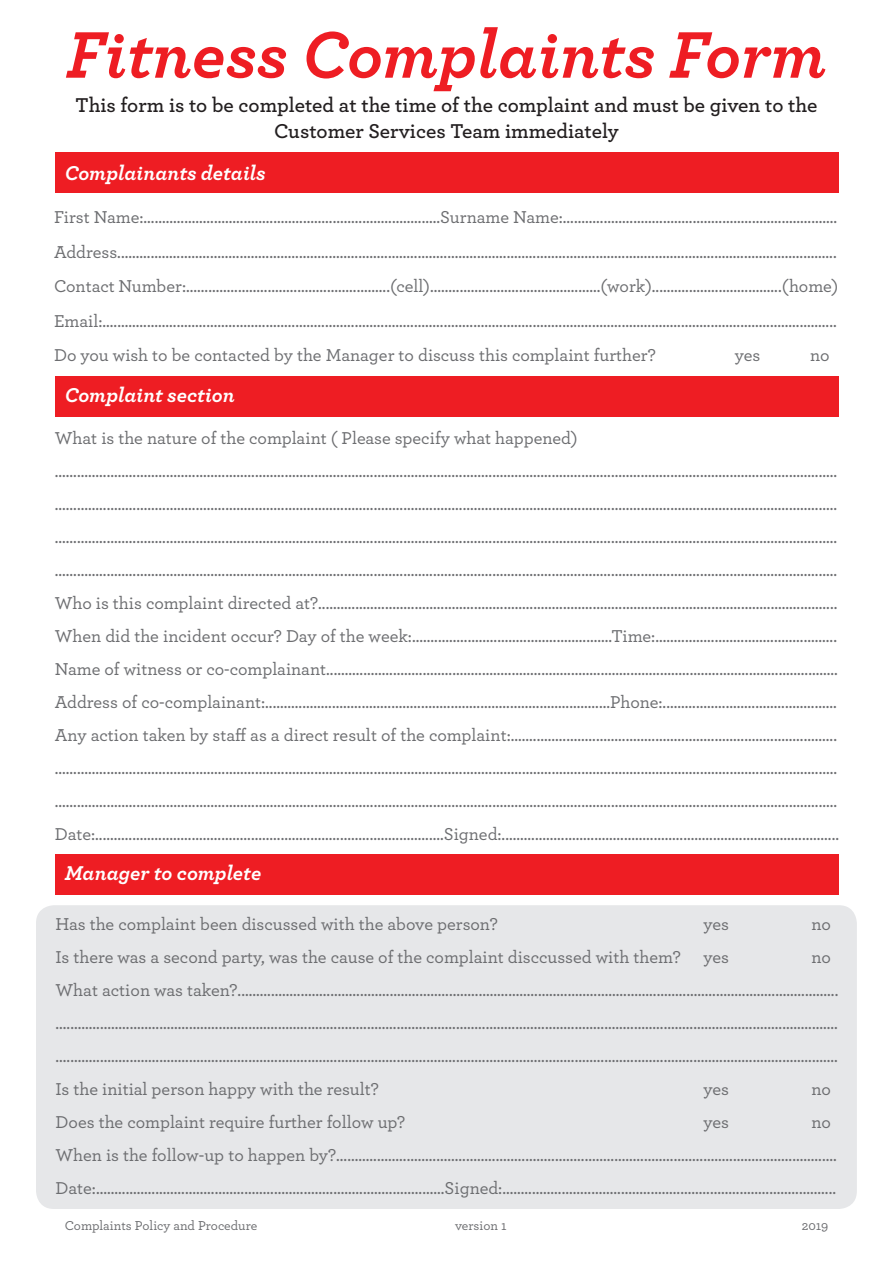
<style>
.page{position:relative;width:893px;height:1263px;background:#fff}
.page>*{position:absolute;margin:0;border:0;box-sizing:border-box;transform-origin:0 0}
.t1{font:italic 700 69px "Archer";color:#ee1d23}
.t2{font:600 21px "Archer";color:#231f20}
.t3{font:italic 700 21px "Archer";color:#fff}
.t4{font:500 18px/33px "Archer";color:#6c6d70}
.t5{font:500 13.5px "Archer";color:#6c6d70}
</style>
<div class="page">
<div style="left:36px;top:905px;width:821px;height:304px;background:#e6e7e9;border-radius:18px"></div>
<div style="left:55px;top:152px;width:783px;height:41px;background:#ee1d23"></div>
<div style="left:56px;top:376px;width:783px;height:40px;background:#ee1d23"></div>
<div style="left:56px;top:854px;width:783px;height:41px;background:#ee1d23"></div>
<p class="t1" style="left:66px;top:0;width:762px">Fitness Complaints Form</p>
<p class="t2" style="left:76px;top:90px;width:743px">This form is to be completed at the time of the complaint and must be given to the</p>
<p class="t2" style="left:274px;top:115px;width:346px">Customer Services Team immediately</p>
<p class="t3" style="left:65px;top:156px;width:202px">Complainants details</p>
<p class="t4" style="left:54px;top:200px;width:785px">First Name:................................................................................Surname Name:..........................................................................</p>
<p class="t4" style="left:54px;top:234px;width:784px">Address..................................................................................................................................................................................................</p>
<p class="t4" style="left:54px;top:269px;width:786px">Contact Number:.......................................................(cell)..............................................(work)...................................(home)</p>
<p class="t4" style="left:54px;top:303px;width:784px">Email:......................................................................................................................................................................................................</p>
<p class="t4" style="left:54px;top:338px;width:603px">Do you wish to be contacted by the Manager to discuss this complaint further?</p>
<p class="t4" style="left:735px;top:338px;width:27px">yes</p>
<p class="t4" style="left:810px;top:338px;width:21px">no</p>
<p class="t3" style="left:65px;top:378px;width:171px">Complaint section</p>
<p class="t4" style="left:55px;top:421px;width:524px">What is the nature of the complaint ( Please specify what happened)</p>
<p class="t4" style="left:55px;top:454px;width:784px">................................................................................................................................................................................................................... ...................................................................................................................................................................................................................</p>
<p class="t4" style="left:55px;top:520px;width:784px">................................................................................................................................................................................................................... ...................................................................................................................................................................................................................</p>
<p class="t4" style="left:55px;top:586px;width:784px">Who is this complaint directed at?............................................................................................................................................</p>
<p class="t4" style="left:55px;top:619px;width:784px">When did the incident occur? Day of the week:......................................................Time:.................................................</p>
<p class="t4" style="left:55px;top:652px;width:785px">Name of witness or co-complainant..........................................................................................................................................</p>
<p class="t4" style="left:55px;top:685px;width:784px">Address of co-complainant:.............................................................................................Phone:...............................................</p>
<p class="t4" style="left:55px;top:718px;width:784px">Any action taken by staff as a direct result of the complaint:........................................................................................</p>
<p class="t4" style="left:55px;top:751px;width:784px">................................................................................................................................................................................................................... ...................................................................................................................................................................................................................</p>
<p class="t4" style="left:55px;top:817px;width:786px">Date:..............................................................................................Signed:...........................................................................................</p>
<p class="t3" style="left:65px;top:857px;width:198px">Manager to complete</p>
<p class="t4" style="left:56px;top:906px;width:444px">Has the complaint been discussed with the above person?</p>
<p class="t4" style="left:704px;top:906px;width:27px">yes</p>
<p class="t4" style="left:812px;top:906px;width:21px">no</p>
<p class="t4" style="left:56px;top:939px;width:627px">Is there was a second party, was the cause of the complaint disccussed with them?</p>
<p class="t4" style="left:704px;top:939px;width:27px">yes</p>
<p class="t4" style="left:812px;top:939px;width:21px">no</p>
<p class="t4" style="left:56px;top:972px;width:784px">What action was taken?..................................................................................................................................................................</p>
<p class="t4" style="left:56px;top:1005px;width:784px">................................................................................................................................................................................................................... ...................................................................................................................................................................................................................</p>
<p class="t4" style="left:56px;top:1071px;width:325px">Is the initial person happy with the result?</p>
<p class="t4" style="left:704px;top:1071px;width:27px">yes</p>
<p class="t4" style="left:812px;top:1071px;width:21px">no</p>
<p class="t4" style="left:56px;top:1104px;width:351px">Does the complaint require further follow up?</p>
<p class="t4" style="left:704px;top:1104px;width:27px">yes</p>
<p class="t4" style="left:812px;top:1104px;width:21px">no</p>
<p class="t4" style="left:56px;top:1137px;width:783px">When is the follow-up to happen by?.......................................................................................................................................</p>
<p class="t4" style="left:56px;top:1170px;width:782px">Date:..............................................................................................Signed:..........................................................................................</p>
<p class="t5" style="left:65px;top:1216px;width:194px">Complaints Policy and Procedure</p>
<p class="t5" style="left:455px;top:1216px;width:53px">version 1</p>
<p class="t5" style="left:802px;top:1216px;width:28px">2019</p>
</div>
